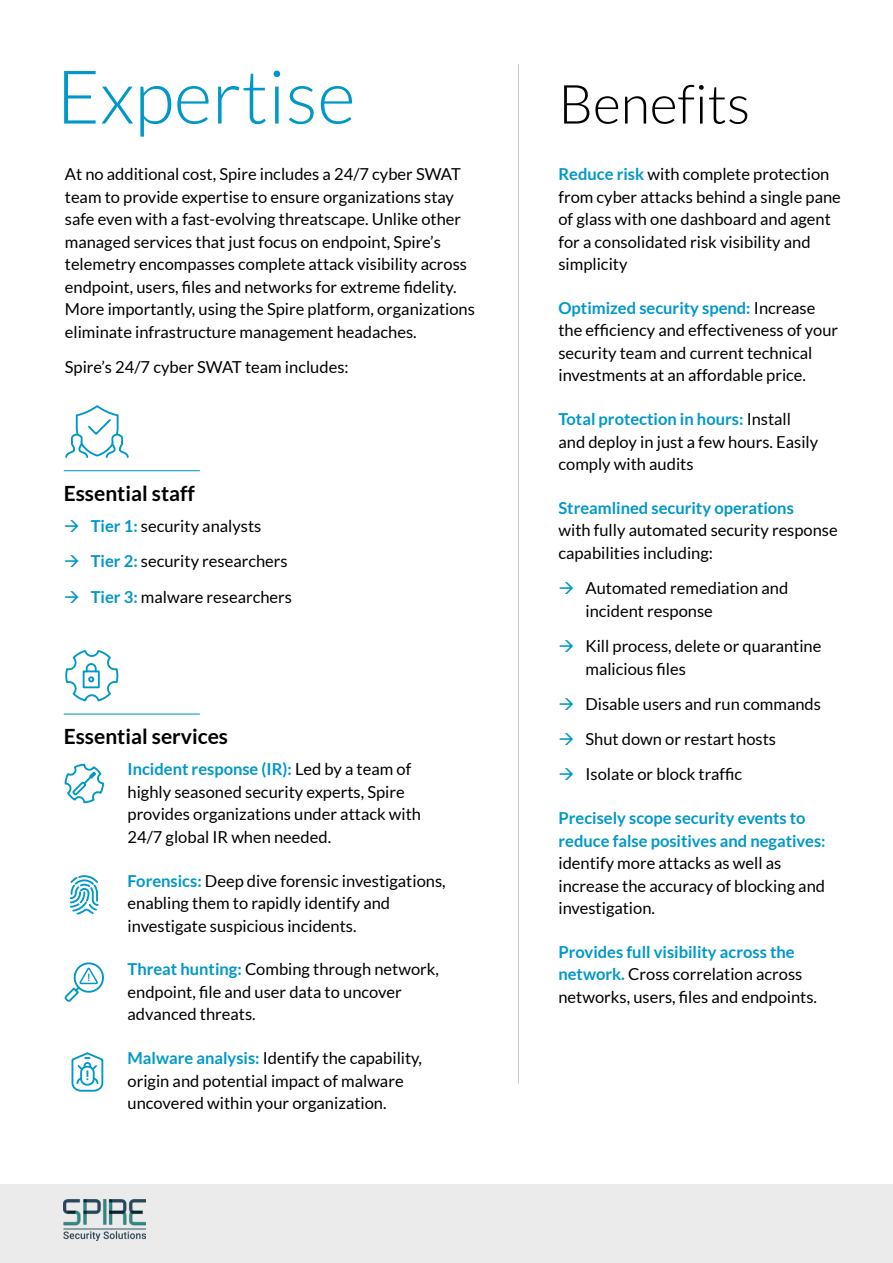
<style>
.page{position:relative;width:893px;height:1263px;background:#fff}
.page>*{position:absolute;margin:0;border:0;box-sizing:border-box;transform-origin:0 0}
.t1{font:300 74.25px "Lato";color:#0098c8}
.t2{font:300 54px "Lato";color:#000}
.t3{font:700 21px "Lato";color:#000}
.t4{font:16.5px/22.5px "Lato";color:#000}
.t5{font:700 16.5px/22.5px "Lato";color:#0098c8}
.s1{font-weight:700;color:#0098c8}
</style>
<div class="page">
<div style="left:0;top:1184px;width:893px;height:79px;background:#e6e7e8"></div>
<hr style="left:64px;top:470px;width:136px;height:1px;background:#0098c8">
<hr style="left:64px;top:713px;width:136px;height:2px;background:#0098c8">
<hr style="left:518px;top:64px;width:1px;height:1020px;background:#c7c8ca">
<svg style="left:65px;top:405px;width:64px;height:53px"></svg>
<svg style="left:65px;top:650px;width:54px;height:52px"></svg>
<svg style="left:64px;top:763px;width:40px;height:41px"></svg>
<svg style="left:69px;top:875px;width:30px;height:40px"></svg>
<svg style="left:64px;top:962px;width:40px;height:40px"></svg>
<svg style="left:71px;top:1052px;width:33px;height:40px"></svg>
<img style="left:64px;top:1199px;width:81px;height:41px">
<h1 class="t1" style="left:56px;top:57px;width:301px">Expertise</h1>
<p class="t4" style="left:65px;top:163px;width:412px">At no additional cost, Spire includes a 24/7 cyber SWAT team to provide expertise to ensure organizations stay safe even with a fast-evolving threatscape. Unlike other managed services that just focus on endpoint, Spire s’ telemetry encompasses complete attack visibility across endpoint, users, files and networks for extreme fidelity.<br>More importantly, using the Spire platform, organizations eliminate infrastructure management headaches.</p>
<p class="t4" style="left:65px;top:356px;width:285px">Spire s’ 24/7 cyber SWAT team includes:</p>
<p class="t3" style="left:64px;top:481px;width:133px">Essential staff</p>
<p class="t4" style="left:91px;top:508px;width:203px;line-height:35.2px"><span class="s1">Tier 1:</span> security analysts<br><span class="s1">Tier 2:</span> security researchers<br><span class="s1">Tier 3:</span> malware researchers</p>
<p class="t3" style="left:64px;top:725px;width:166px">Essential services</p>
<p class="t4" style="left:128px;top:758px;width:295px"><span class="s1">Incident response (IR :)</span> Led by a team of highly seasoned security experts, Spire provides organizations under attack with 24/7 global IR when needed.</p>
<p class="t4" style="left:128px;top:869px;width:320px"><span class="s1">Forensics:</span> Deep dive forensic investigations, enabling them to rapidly identify and investigate suspicious incidents.</p>
<p class="t4" style="left:128px;top:958px;width:313px"><span class="s1">Threat hunting:</span> Combing through network, endpoint, file and user data to uncover advanced threats.</p>
<p class="t4" style="left:128px;top:1047px;width:296px"><span class="s1">Malware analysis:</span> Identify the capability, origin and potential impact of malware uncovered within your organization.</p>
<h2 class="t2" style="left:558px;top:75px;width:193px">Benefits</h2>
<p class="t4" style="left:558px;top:163px;width:284px"><span class="s1">Reduce risk</span> with complete protection from cyber attacks behind a single pane of glass with one dashboard and agent for a consolidated risk visibility and simplicity</p>
<p class="t4" style="left:558px;top:297px;width:281px"><span class="s1">Optimized security spend:</span> Increase the efficiency and effectiveness of your security team and current technical investments at an affordable price.</p>
<p class="t4" style="left:558px;top:408px;width:261px"><span class="s1">Total protection in hours:</span> Install and deploy in just a few hours. Easily comply with audits</p>
<p class="t5" style="left:558px;top:496px;width:237px">Streamlined security operations</p>
<p class="t4" style="left:558px;top:519px;width:281px">with fully automated security response capabilities including:</p>
<p class="t4" style="left:585px;top:577px;width:204px">Automated remediation and incident response</p>
<p class="t4" style="left:585px;top:635px;width:237px">Kill process, delete or quarantine malicious files</p>
<p class="t4" style="left:585px;top:686px;width:237px;line-height:35.2px">Disable users and run commands<br>Shut down or restart hosts<br>Isolate or block traffic</p>
<p class="t5" style="left:558px;top:806px;width:269px">Precisely scope security events to reduce false positives and negatives:</p>
<p class="t4" style="left:558px;top:852px;width:268px">identify more attacks as well as increase the accuracy of blocking and investigation.</p>
<p class="t4" style="left:558px;top:940px;width:260px"><span class="s1">Provides full visibility across the network.</span> Cross correlation across networks, users, files and endpoints.</p>
</div>
